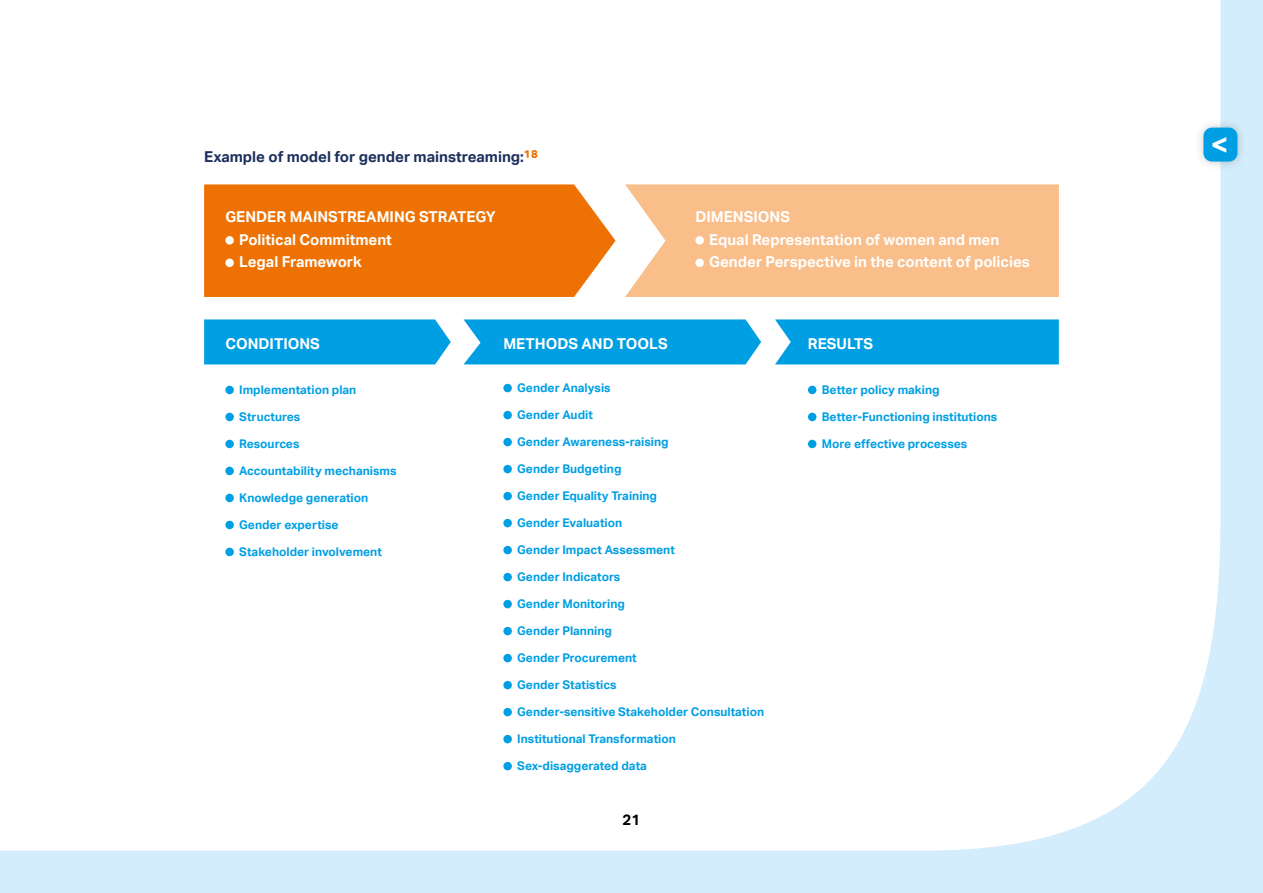
<style>
.page{position:relative;width:1263px;height:893px;background:#d4edfc}
.page>*{position:absolute;margin:0;border:0;box-sizing:border-box;transform-origin:0 0}
.t1{font:700 30px "Aktiv Grotesk";color:#fff}
.t2{font:700 15px/22.5px "Aktiv Grotesk";color:#fff}
.t3{font:700 15px "Aktiv Grotesk";color:#1c2f5c}
.t4{font:700 15px "Aktiv Grotesk";color:#000}
.t5{font:700 12px "Aktiv Grotesk";color:#009fe3}
.s1{font-size:18px;color:#ee7203}
</style>
<div class="page">
<div style="left:0;top:0;width:1220px;height:851px;background:#fff"></div>
<div style="left:1194px;top:118px;width:53px;height:53px;background:#000;opacity:.2"></div>
<div style="left:1203px;top:128px;width:34px;height:34px;background:#009fe3;border-radius:9px"></div>
<div style="left:225px;top:386px;width:9px;height:8px;background:#009fe3;border-radius:50%"></div>
<div style="left:225px;top:413px;width:9px;height:8px;background:#009fe3;border-radius:50%"></div>
<div style="left:225px;top:440px;width:9px;height:8px;background:#009fe3;border-radius:50%"></div>
<div style="left:225px;top:467px;width:9px;height:8px;background:#009fe3;border-radius:50%"></div>
<div style="left:225px;top:494px;width:9px;height:8px;background:#009fe3;border-radius:50%"></div>
<div style="left:225px;top:521px;width:9px;height:8px;background:#009fe3;border-radius:50%"></div>
<div style="left:225px;top:548px;width:9px;height:8px;background:#009fe3;border-radius:50%"></div>
<div style="left:503px;top:384px;width:296px;height:408px;background:#fff"></div>
<div style="left:503px;top:384px;width:9px;height:8px;background:#009fe3;border-radius:50%"></div>
<div style="left:503px;top:411px;width:9px;height:8px;background:#009fe3;border-radius:50%"></div>
<div style="left:503px;top:438px;width:9px;height:8px;background:#009fe3;border-radius:50%"></div>
<div style="left:503px;top:465px;width:9px;height:8px;background:#009fe3;border-radius:50%"></div>
<div style="left:503px;top:492px;width:9px;height:8px;background:#009fe3;border-radius:50%"></div>
<div style="left:503px;top:519px;width:9px;height:8px;background:#009fe3;border-radius:50%"></div>
<div style="left:503px;top:546px;width:9px;height:8px;background:#009fe3;border-radius:50%"></div>
<div style="left:503px;top:573px;width:9px;height:8px;background:#009fe3;border-radius:50%"></div>
<div style="left:503px;top:600px;width:9px;height:8px;background:#009fe3;border-radius:50%"></div>
<div style="left:503px;top:627px;width:9px;height:8px;background:#009fe3;border-radius:50%"></div>
<div style="left:503px;top:654px;width:9px;height:8px;background:#009fe3;border-radius:50%"></div>
<div style="left:503px;top:681px;width:9px;height:8px;background:#009fe3;border-radius:50%"></div>
<div style="left:503px;top:708px;width:9px;height:8px;background:#009fe3;border-radius:50%"></div>
<div style="left:503px;top:735px;width:9px;height:8px;background:#009fe3;border-radius:50%"></div>
<div style="left:503px;top:762px;width:9px;height:8px;background:#009fe3;border-radius:50%"></div>
<div style="left:808px;top:386px;width:259px;height:363px;background:#fff"></div>
<div style="left:808px;top:386px;width:8px;height:8px;background:#009fe3;border-radius:50%"></div>
<div style="left:808px;top:413px;width:8px;height:8px;background:#009fe3;border-radius:50%"></div>
<div style="left:808px;top:440px;width:8px;height:8px;background:#009fe3;border-radius:50%"></div>
<div style="left:204px;top:184px;width:411px;height:113px;background:#ee7203"></div>
<div style="left:204px;top:319px;width:247px;height:45px;background:#009fe3"></div>
<svg style="left:463px;top:319px;width:298px;height:45px;background:#10a5e4"></svg>
<div style="left:625px;top:184px;width:434px;height:113px;background:#f9be89"></div>
<div style="left:775px;top:319px;width:284px;height:45px;background:#009fe3"></div>
<div style="left:225px;top:236px;width:9px;height:9px;background:#fff;border-radius:50%"></div>
<div style="left:225px;top:259px;width:9px;height:8px;background:#fff;border-radius:50%"></div>
<div style="left:695px;top:236px;width:9px;height:9px;background:#fff;border-radius:50%"></div>
<div style="left:695px;top:259px;width:9px;height:8px;background:#fff;border-radius:50%"></div>
<p class="t3" style="left:204px;top:148px;width:336px">Example of model for gender mainstreaming:<span class="s1">18</span></p>
<p class="t2" style="left:239px;top:206px;width:258px;text-indent:-14px">GENDER MAINSTREAMING STRATEGY<br>Political Commitment<br>Legal Framework</p>
<p class="t2" style="left:709px;top:206px;width:322px;text-indent:-14px">DIMENSIONS<br>Equal Representation of women and men<br>Gender Perspective in the content of policies</p>
<p class="t2" style="left:225px;top:332px;width:96px">CONDITIONS</p>
<p class="t2" style="left:503px;top:332px;width:166px">METHODS AND TOOLS</p>
<p class="t2" style="left:808px;top:332px;width:67px">RESULTS</p>
<p class="t5" style="left:239px;top:383px;width:119px">Implementation plan</p>
<p class="t5" style="left:239px;top:410px;width:63px">Structures</p>
<p class="t5" style="left:239px;top:437px;width:62px">Resources</p>
<p class="t5" style="left:239px;top:464px;width:159px">Accountability mechanisms</p>
<p class="t5" style="left:239px;top:491px;width:131px">Knowledge generation</p>
<p class="t5" style="left:239px;top:518px;width:101px">Gender expertise</p>
<p class="t5" style="left:239px;top:545px;width:144px">Stakeholder involvement</p>
<p class="t5" style="left:517px;top:381px;width:95px">Gender Analysis</p>
<p class="t5" style="left:517px;top:408px;width:77px">Gender Audit</p>
<p class="t5" style="left:517px;top:435px;width:153px">Gender Awareness-raising</p>
<p class="t5" style="left:517px;top:462px;width:106px">Gender Budgeting</p>
<p class="t5" style="left:517px;top:489px;width:141px">Gender Equality Training</p>
<p class="t5" style="left:517px;top:516px;width:106px">Gender Evaluation</p>
<p class="t5" style="left:517px;top:543px;width:159px">Gender Impact Assessment</p>
<p class="t5" style="left:517px;top:570px;width:105px">Gender Indicators</p>
<p class="t5" style="left:517px;top:597px;width:109px">Gender Monitoring</p>
<p class="t5" style="left:517px;top:624px;width:96px">Gender Planning</p>
<p class="t5" style="left:517px;top:651px;width:121px">Gender Procurement</p>
<p class="t5" style="left:517px;top:678px;width:101px">Gender Statistics</p>
<p class="t5" style="left:517px;top:705px;width:248px">Gender-sensitive Stakeholder Consultation</p>
<p class="t5" style="left:517px;top:732px;width:160px">Institutional Transformation</p>
<p class="t5" style="left:517px;top:759px;width:131px">Sex-disaggerated data</p>
<p class="t4" style="left:623px;top:811px;width:19px">21</p>
<p class="t5" style="left:822px;top:383px;width:119px">Better policy making</p>
<p class="t5" style="left:822px;top:410px;width:177px">Better-Functioning institutions</p>
<p class="t5" style="left:822px;top:437px;width:147px">More effective processes</p>
<h1 class="t1" style="left:1210px;top:127px;width:19px">&lt;</h1>
</div>
